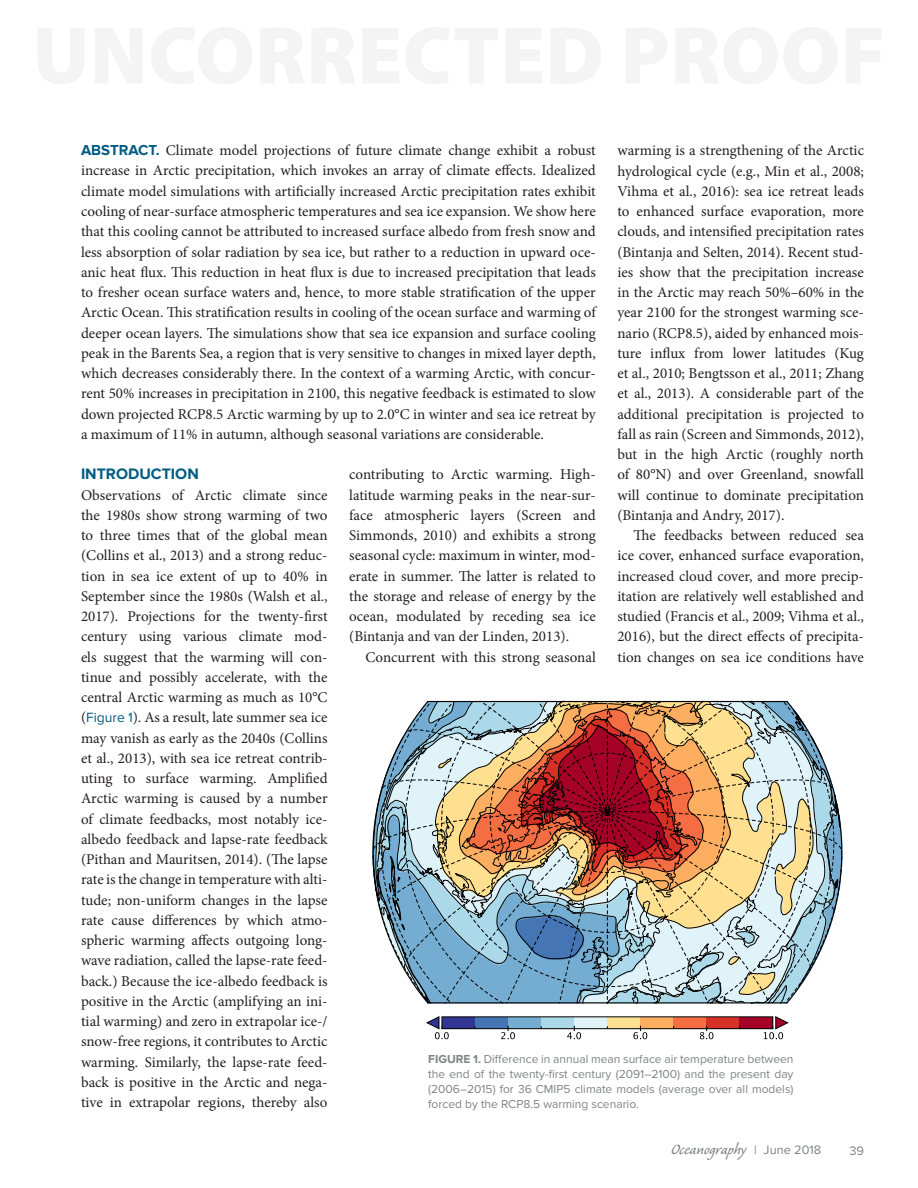
<style>
.page{position:relative;width:918px;height:1188px;background:#fff}
.page>*{position:absolute;margin:0;border:0;box-sizing:border-box;transform-origin:0 0}
.t1{font:18.75px "Caliban Std";color:#808285}
.subhead_1{font:700 15.75px "Proxima Nova";color:#005c82}
.text_first_para{font:15px/20.2px "Minion Pro";color:#231f20;text-align:justify}
.text{font:15px/20.2px "Minion Pro";letter-spacing:-.005em;color:#231f20;text-align:justify}
.t2{font:12.75px "Proxima Nova";color:#808285}
.t3{font:12px/15px "Proxima Nova";color:#808285;text-align:justify}
.s1{font-family:"Proxima Nova";font-weight:700;color:#005c82}
.s2{font-family:"Proxima Nova";font-size:13.8px;color:#005c82}
.s3{font-weight:700}
.s4{font-family:"Proxima Nova";font-size:12.75px}
</style>
<div class="page">
<div style="left:442px;top:1017px;width:34px;height:12px;background:#313695"></div>
<div style="left:475px;top:1017px;width:34px;height:12px;background:#4575b4"></div>
<div style="left:508px;top:1017px;width:34px;height:12px;background:#74add1"></div>
<div style="left:541px;top:1017px;width:34px;height:12px;background:#abd9e9"></div>
<div style="left:574px;top:1017px;width:34px;height:12px;background:#e0f3f8"></div>
<div style="left:607px;top:1017px;width:34px;height:12px;background:#fee090"></div>
<div style="left:640px;top:1017px;width:34px;height:12px;background:#fdae61"></div>
<div style="left:674px;top:1017px;width:33px;height:12px;background:#f46d43"></div>
<div style="left:707px;top:1017px;width:33px;height:12px;background:#d73027"></div>
<div style="left:740px;top:1017px;width:33px;height:12px;background:#a50026"></div>
<div style="left:442px;top:1016px;width:331px;height:13px;border:1px solid #000"></div>
<svg style="left:426px;top:1016px;width:23px;height:23px"></svg>
<svg style="left:501px;top:1026px;width:14px;height:13px"></svg>
<svg style="left:567px;top:1026px;width:14px;height:13px"></svg>
<svg style="left:633px;top:1026px;width:14px;height:13px"></svg>
<svg style="left:700px;top:1026px;width:13px;height:13px"></svg>
<svg style="left:764px;top:1016px;width:25px;height:23px"></svg>
<svg style="left:372px;top:700px;width:471px;height:304px;background:#b3a69d"></svg>
<p class="text_first_para" style="left:81px;top:140px;width:516px"><span class="s1">ABSTRACT.</span> Climate model projections of future climate change exhibit a robust increase in Arctic precipitation, which invokes an array of climate effects. Idealized climate model simulations with artificially increased Arctic precipitation rates exhibit cooling of near-surface atmospheric temperatures and sea ice expansion. We show here that this cooling cannot be attributed to increased surface albedo from fresh snow and less absorption of solar radiation by sea ice, but rather to a reduction in upward oce&shy;anic heat flux. This reduction in heat flux is due to increased precipitation that leads to fresher ocean surface waters and, hence, to more stable stratification of the upper Arctic Ocean. This stratification results in cooling of the ocean surface and warming of deeper ocean layers. The simulations show that sea ice expansion and surface cooling peak in the Barents Sea, a region that is very sensitive to changes in mixed layer depth, which decreases considerably there. In the context of a warming Arctic, with concur&shy;rent 50% increases in precipitation in 2100, this negative feedback is estimated to slow down projected RCP8.5 Arctic warming by up to 2.0°C in winter and sea ice retreat by a maximum of 11% in autumn, although seasonal variations are considerable.</p>
<p class="text" style="left:617px;top:140px;width:248px">warming is a strengthening of the Arctic hydrological cycle (e.g., Min et al., 2008; Vihma et al., 2016): sea ice retreat leads to enhanced surface evaporation, more clouds, and intensified precipitation rates (Bintanja and Selten, 2014). Recent stud&shy;ies show that the precipitation increase in the Arctic may reach 50%–60% in the year 2100 for the strongest warming sce&shy;nario (RCP8.5), aided by enhanced mois&shy;ture influx from lower latitudes (Kug et al., 2010; Bengtsson et al., 2011; Zhang et al., 2013). A considerable part of the additional precipitation is projected to fall as rain (Screen and Simmonds, 2012), but in the high Arctic (roughly north of 80°N) and over Greenland, snowfall will continue to dominate precipitation (Bintanja and Andry, 2017).</p>
<p class="text" style="left:617px;top:525px;width:248px;text-indent:16px">The feedbacks between reduced sea ice cover, enhanced surface evaporation, increased cloud cover, and more precip&shy;itation are relatively well established and studied (Francis et al., 2009; Vihma et al., 2016), but the direct effects of precipita&shy;tion changes on sea ice conditions have</p>
<p class="text_first_para" style="left:349px;top:464px;width:248px">contributing to Arctic warming. High&shy;latitude warming peaks in the near-sur&shy;face atmospheric layers (Screen and Simmonds, 2010) and exhibits a strong seasonal cycle: maximum in winter, mod&shy;erate in summer. The latter is related to the storage and release of energy by the ocean, modulated by receding sea ice (Bintanja and van der Linden, 2013).</p>
<p class="text" style="left:365px;top:647px;width:232px">Concurrent with this strong seasonal</p>
<p class="subhead_1" style="left:81px;top:465px;width:119px">INTRODUCTION</p>
<p class="text_first_para" style="left:81px;top:485px;width:248px">Observations of Arctic climate since the 1980s show strong warming of two to three times that of the global mean (Collins et al., 2013) and a strong reduc&shy;tion in sea ice extent of up to 40% in September since the 1980s (Walsh et al., 2017). Projections for the twenty-first century using various climate mod&shy;els suggest that the warming will con&shy;tinue and possibly accelerate, with the central Arctic warming as much as 10°C (<span class="s2">Figure 1</span>). As a result, late summer sea ice may vanish as early as the 2040s (Collins et al., 2013), with sea ice retreat contrib&shy;uting to surface warming. Amplified Arctic warming is caused by a number of climate feedbacks, most notably ice&shy;albedo feedback and lapse-rate feedback (Pithan and Mauritsen, 2014). (The lapse rate is the change in temperature with alti&shy;tude; non-uniform changes in the lapse rate cause differences by which atmo&shy;spheric warming affects outgoing long&shy;wave radiation, called the lapse-rate feed&shy;back.) Because the ice-albedo feedback is positive in the Arctic (amplifying an ini&shy;tial warming) and zero in extrapolar ice-/ snow-free regions, it contributes to Arctic warming. Similarly, the lapse-rate feed&shy;back is positive in the Arctic and nega&shy;tive in extrapolar regions, thereby also</p>
<p class="t3" style="left:428px;top:1051px;width:367px"><span class="s3">FIGURE 1.</span> Difference in annual mean surface air temperature between the end of the twenty-first century (2091–2100) and the present day (2006–2015) for 36 CMIP5 climate models (average over all models) forced by the RCP8.5 warming scenario.</p>
<p class="t1" style="left:671px;top:1140px;width:152px">Oceanography <span class="s4">| June 2018</span></p>
<p class="t2" style="left:849px;top:1143px;width:16px">39</p>
</div>
